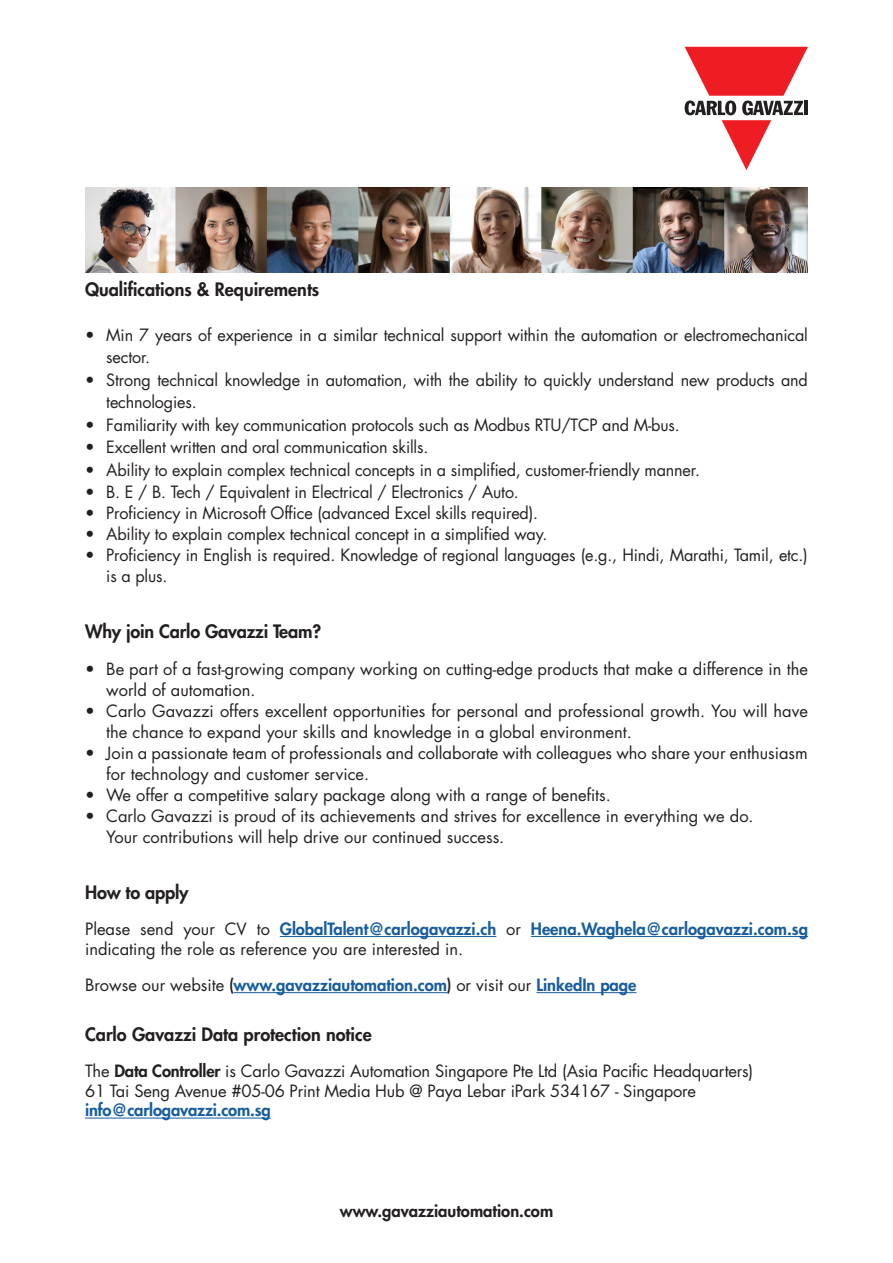
<style>
.page{position:relative;width:893px;height:1263px;background:#fff}
.page>*{position:absolute;margin:0;border:0;box-sizing:border-box;transform-origin:0 0}
.t1{font:800 18px "Futura Std";color:#231f20}
.t2{font:16.5px/21px "Futura Std";letter-spacing:-.01em;color:#231f20}
.t3{font:800 16.5px "Futura Std";color:#175d9e}
.t4{font:800 16.5px "Futura Std";color:#231f20}
.s1{font-weight:800;color:#175d9e}
.s2{font-weight:400;color:#231f20}
.s3{color:#231f20}
.s4{font-weight:800}
</style>
<div class="page">
<svg style="left:685px;top:47px;width:123px;height:123px"></svg>
<hr style="left:804px;top:101px;width:4px;height:14px;background:#231f20">
<img style="left:85px;top:187px;width:723px;height:85px">
<hr style="left:280px;top:936px;width:216px;height:1px;background:#175d9e">
<hr style="left:531px;top:936px;width:277px;height:1px;background:#175d9e">
<hr style="left:234px;top:992px;width:213px;height:1px;background:#175d9e">
<hr style="left:536px;top:992px;width:100px;height:1px;background:#175d9e">
<hr style="left:85px;top:1118px;width:186px;height:1px;background:#175d9e">
<p class="t1" style="left:85px;top:277px;width:236px">Qualifications &amp; Requirements</p>
<p class="t2" style="left:106px;top:323px;width:703px;line-height:22.5px;text-indent:-21px">• Min 7 years of experience in a similar technical support within the automation or electromechanical sector.</p>
<p class="t2" style="left:106px;top:368px;width:703px;line-height:22.5px;text-indent:-21px">• Strong technical knowledge in automation, with the ability to quickly understand new products and technologies.</p>
<p class="t2" style="left:85px;top:414px;width:596px">• Familiarity with key communication protocols such as Modbus RTU/TCP and M-bus.</p>
<p class="t2" style="left:85px;top:437px;width:345px">• Excellent written and oral communication skills.</p>
<p class="t2" style="left:85px;top:459px;width:617px">• Ability to explain complex technical concepts in a simplified, customer-friendly manner.</p>
<p class="t2" style="left:85px;top:482px;width:435px">• B. E / B. Tech / Equivalent in Electrical / Electronics / Auto.</p>
<p class="t2" style="left:85px;top:503px;width:455px">• Proficiency in Microsoft Office (advanced Excel skills required).</p>
<p class="t2" style="left:85px;top:524px;width:464px">• Ability to explain complex technical concept in a simplified way.</p>
<p class="t2" style="left:106px;top:545px;width:703px;text-indent:-21px">• Proficiency in English is required. Knowledge of regional languages (e.g., Hindi, Marathi, Tamil, etc.) is a plus.</p>
<p class="t1" style="left:85px;top:619px;width:238px">Why join Carlo Gavazzi Team?</p>
<p class="t2" style="left:106px;top:659px;width:703px;text-indent:-21px">• Be part of a fast-growing company working on cutting-edge products that make a difference in the world of automation.</p>
<p class="t2" style="left:106px;top:701px;width:703px;text-indent:-21px">• Carlo Gavazzi offers excellent opportunities for personal and professional growth. You will have the chance to expand your skills and knowledge in a global environment.</p>
<p class="t2" style="left:106px;top:743px;width:703px;text-indent:-21px">• Join a passionate team of professionals and collaborate with colleagues who share your enthusiasm for technology and customer service.</p>
<p class="t2" style="left:85px;top:785px;width:527px">• We offer a competitive salary package along with a range of benefits.</p>
<p class="t2" style="left:106px;top:806px;width:649px;text-indent:-21px">• Carlo Gavazzi is proud of its achievements and strives for excellence in everything we do.<br>Your contributions will help drive our continued success.</p>
<p class="t1" style="left:85px;top:880px;width:105px">How to apply</p>
<p class="t2" style="left:85px;top:919px;width:724px;line-height:19.8px">Please send your CV to <span class="s1">GlobalTalent@carlogavazzi.ch</span> or <span class="s1">Heena.Waghela@carlogavazzi.com.sg </span>indicating the role as reference you are interested in.</p>
<p class="t3" style="left:85px;top:974px;width:553px"><span class="s2">Browse our website</span> <span class="s3">(</span>www.gavazziautomation.com<span class="s3">)</span> <span class="s2">or visit our</span> LinkedIn page</p>
<p class="t1" style="left:85px;top:1022px;width:288px">Carlo Gavazzi Data protection notice</p>
<p class="t2" style="left:85px;top:1060px;width:670px">The <span class="s4">Data Controller</span> is Carlo Gavazzi Automation Singapore Pte Ltd (Asia Pacific Headquarters)</p>
<p class="t2" style="left:85px;top:1080px;width:613px">61 Tai Seng Avenue #05-06 Print Media Hub @ Paya Lebar iPark 534167 - Singapore</p>
<p class="t3" style="left:85px;top:1100px;width:187px">info@carlogavazzi.com.sg</p>
<p class="t4" style="left:340px;top:1200px;width:215px">www.gavazziautomation.com</p>
</div>
